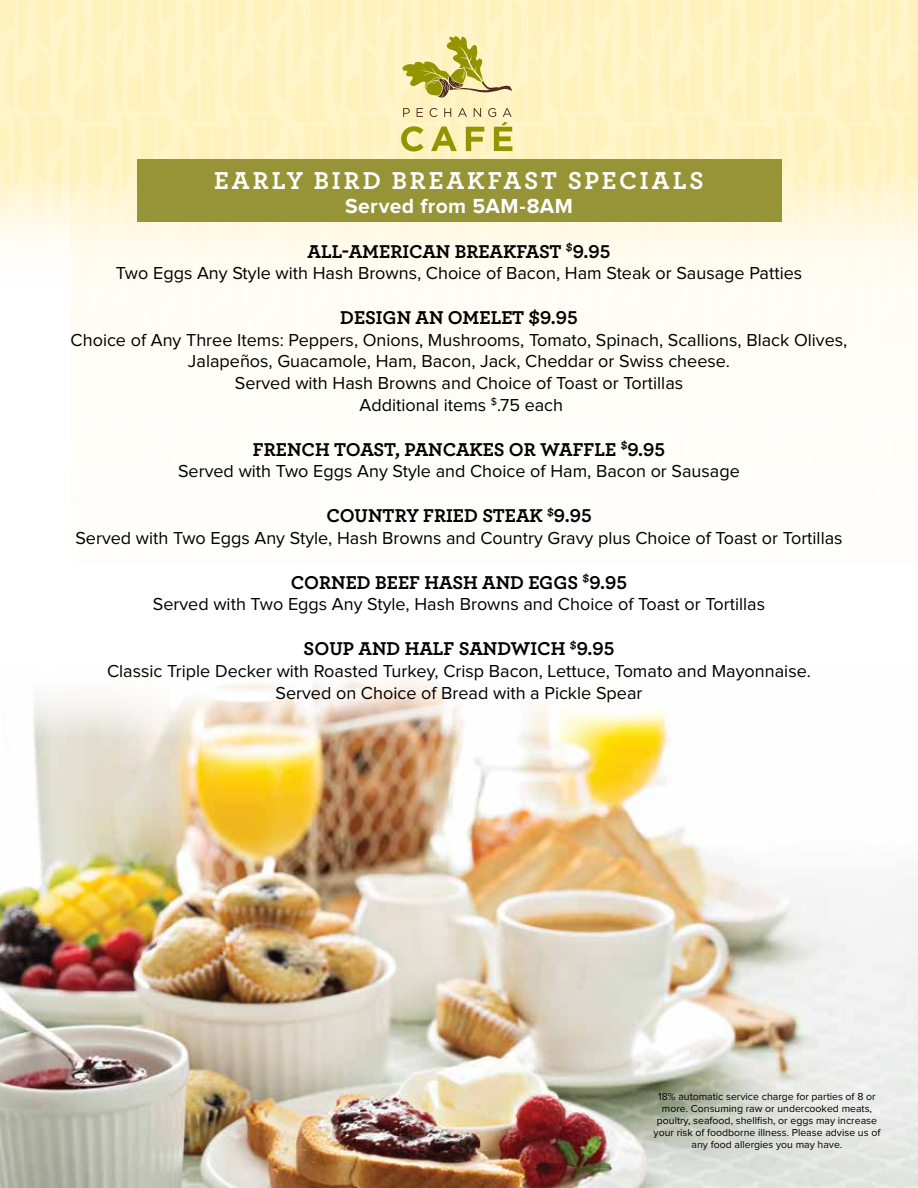
<style>
.page{position:relative;width:918px;height:1188px;background:#fff}
.page>*{position:absolute;margin:0;border:0;box-sizing:border-box;transform-origin:0 0}
.t1{font:700 25.65px "Archer";letter-spacing:.115em;color:#fff}
.t2{font:700 21.15px "Proxima Nova";letter-spacing:.015em;color:#fff}
.t3{font:700 19.5px "Archer";color:#000}
.t4{font:18px/21.6px "Proxima Nova";color:#000;text-align:center}
.t5{font:10.5px/12px "Proxima Nova";color:#000;text-align:center}
</style>
<div class="page">
<img style="left:0;top:679px;width:918px;height:509px">
<img style="left:0;top:0;width:918px;height:294px">
<div style="left:137px;top:159px;width:644px;height:63px;background:#969436"></div>
<svg style="left:400px;top:36px;width:112px;height:62px;background:#dbd18a"></svg>
<svg style="left:403px;top:108px;width:7px;height:9px"></svg>
<svg style="left:417px;top:108px;width:6px;height:9px"></svg>
<svg style="left:401px;top:126px;width:23px;height:25px"></svg>
<svg style="left:430px;top:108px;width:82px;height:43px;background:#ded48d"></svg>
<h1 class="t1" style="left:214px;top:160px;width:491px">EARLY BIRD BREAKFAST SPECIALS</h1>
<p class="t2" style="left:345px;top:196px;width:229px">Served from 5AM-8AM</p>
<p class="t3" style="left:308px;top:236px;width:304px">ALL-AMERICAN BREAKFAST <sup>$</sup>9.95</p>
<p class="t4" style="left:116px;top:263px;width:688px">Two Eggs Any Style with Hash Browns, Choice of Bacon, Ham Steak or Sausage Patties</p>
<p class="t3" style="left:340px;top:302px;width:239px">DESIGN AN OMELET $9.95</p>
<p class="t4" style="left:71px;top:330px;width:778px">Choice of Any Three Items: Peppers, Onions, Mushrooms, Tomato, Spinach, Scallions, Black Olives, Jalapeños, Guacamole, Ham, Bacon, Jack, Cheddar or Swiss cheese.<br>Served with Hash Browns and Choice of Toast or Tortillas<br>Additional items <sup>$</sup>.75 each</p>
<p class="t3" style="left:253px;top:434px;width:414px">FRENCH TOAST, PANCAKES OR WAFFLE <sup>$</sup>9.95</p>
<p class="t4" style="left:178px;top:461px;width:563px">Served with Two Eggs Any Style and Choice of Ham, Bacon or Sausage</p>
<p class="t3" style="left:326px;top:500px;width:267px">COUNTRY FRIED STEAK <sup>$</sup>9.95</p>
<p class="t4" style="left:75px;top:528px;width:769px">Served with Two Eggs Any Style, Hash Browns and Country Gravy plus Choice of Toast or Tortillas</p>
<p class="t3" style="left:291px;top:567px;width:338px">CORNED BEEF HASH AND EGGS <sup>$</sup>9.95</p>
<p class="t4" style="left:153px;top:594px;width:614px">Served with Two Eggs Any Style, Hash Browns and Choice of Toast or Tortillas</p>
<p class="t3" style="left:304px;top:633px;width:312px">SOUP AND HALF SANDWICH <sup>$</sup>9.95</p>
<p class="t4" style="left:107px;top:661px;width:705px">Classic Triple Decker with Roasted Turkey, Crisp Bacon, Lettuce, Tomato and Mayonnaise.<br>Served on Choice of Bread with a Pickle Spear</p>
<p class="t5" style="left:654px;top:1091px;width:228px">18% automatic service charge for parties of 8 or more. Consuming raw or undercooked meats, poultry, seafood, shellfish, or eggs may increase your risk of foodborne illness. Please advise us of any food allergies you may have.</p>
</div>
